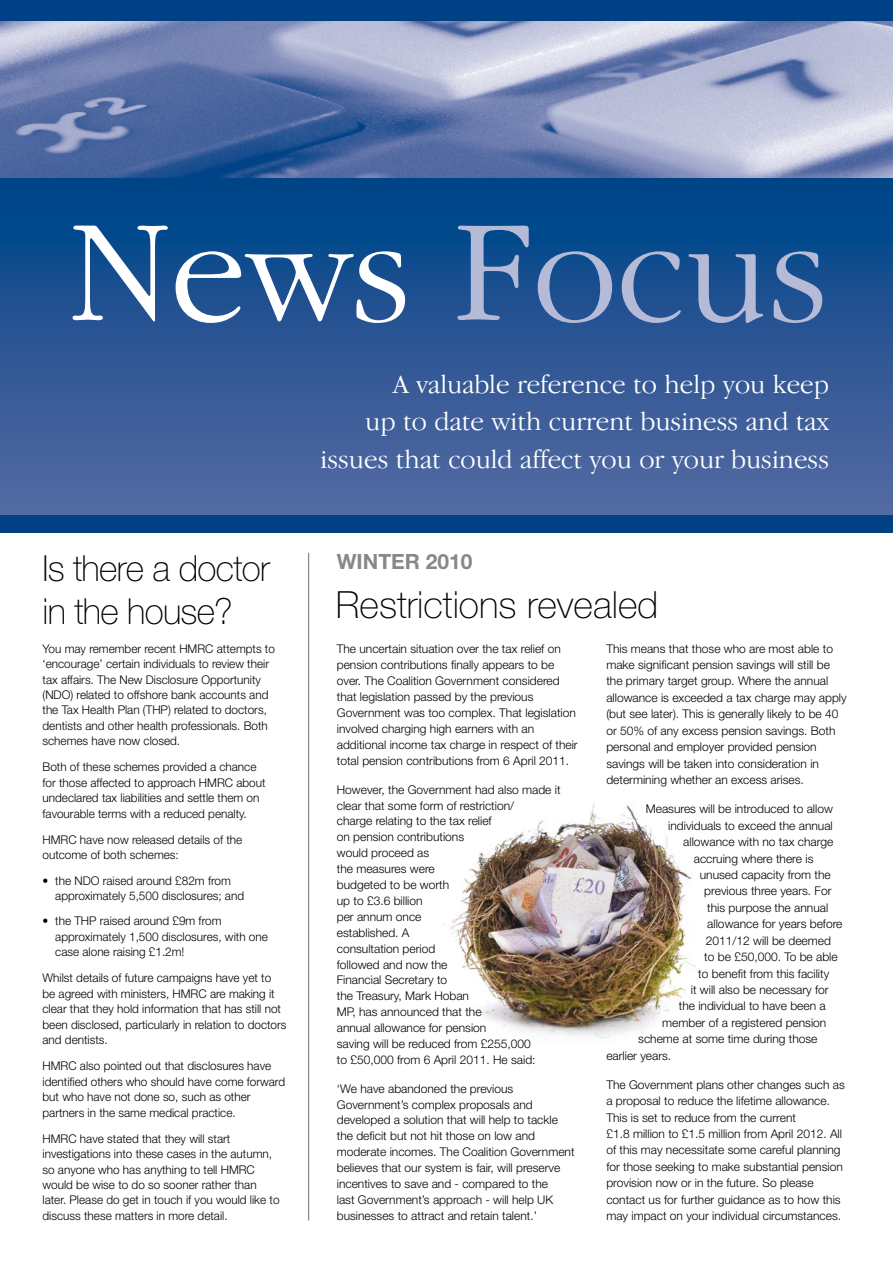
<style>
.page{position:relative;width:893px;height:1263px;background:#fff}
.page>*{position:absolute;margin:0;border:0;box-sizing:border-box;transform-origin:0 0}
.t1{font:300 150px "Garamond IT Cby BT";color:#b5bbd6}
.t2{font:100 37.5px "Helvetica Neue";color:#000}
.t3{font:100 36px/43.2px "Helvetica Neue";letter-spacing:-.02em;color:#000}
.t4{font:300 27px/37.5px "Garamond IT Cby BT";color:#fff;text-align:right}
.t5{font:700 21px "Helvetica Neue";color:#87888a}
.t6{font:300 12px/15.5px "Helvetica Neue";color:#000}
.s1{color:#fff}
</style>
<div class="page">
<img style="left:443px;top:802px;width:252px;height:236px">
<hr style="left:308px;top:553px;width:1px;height:667px;background:#707173">
<div style="left:0;top:151px;width:893px;height:367px;background:linear-gradient(to bottom,#004185,#586aa2)"></div>
<img style="left:0;top:20px;width:893px;height:157px">
<div style="left:0;top:515px;width:893px;height:17px;background:#004186"></div>
<div style="left:0;top:0;width:893px;height:20px;background:#004186"></div>
<h1 class="t1" style="left:68px;top:184px;width:762px"><span class="s1">News</span> Focus</h1>
<h3 class="t3" style="left:43px;top:547px;width:229px">Is there a doctor in the house?</h3>
<p class="t6" style="left:43px;top:640px;width:234px">You may remember recent HMRC attempts to ‘encourage’ certain individuals to review their tax affairs. The New Disclosure Opportunity (NDO) related to offshore bank accounts and the Tax Health Plan (THP) related to doctors, dentists and other health professionals. Both schemes have now closed.</p>
<p class="t6" style="left:43px;top:759px;width:225px">Both of these schemes provided a chance for those affected to approach HMRC about undeclared tax liabilities and settle them on favourable terms with a reduced penalty.</p>
<p class="t6" style="left:43px;top:832px;width:201px">HMRC have now released details of the outcome of both schemes:</p>
<p class="t6" style="left:55px;top:872px;width:190px;text-indent:-13px">• the NDO raised around £82m from approximately 5,500 disclosures; and</p>
<p class="t6" style="left:55px;top:913px;width:214px;text-indent:-13px">• the THP raised around £9m from approximately 1,500 disclosures, with one case alone raising £1.2m!</p>
<p class="t6" style="left:43px;top:970px;width:245px">Whilst details of future campaigns have yet to be agreed with ministers, HMRC are making it clear that they hold information that has still not been disclosed, particularly in relation to doctors and dentists.</p>
<p class="t6" style="left:43px;top:1058px;width:244px">HMRC also pointed out that disclosures have identified others who should have come forward but who have not done so, such as other partners in the same medical practice.</p>
<p class="t6" style="left:43px;top:1130px;width:239px">HMRC have stated that they will start investigations into these cases in the autumn, so anyone who has anything to tell HMRC would be wise to do so sooner rather than later. Please do get in touch if you would like to discuss these matters in more detail.</p>
<h3 class="t4" style="left:321px;top:365px;width:510px">A valuable reference to help you keep<br>up to date with current business and tax issues that could affect you or your business</h3>
<h3 class="t5" style="left:337px;top:549px;width:137px">WINTER 2010</h3>
<h2 class="t2" style="left:336px;top:584px;width:324px">Restrictions revealed</h2>
<p class="t6" style="left:337px;top:640px;width:242px;line-height:16px">The uncertain situation over the tax relief on pension contributions finally appears to be over. The Coalition Government considered that legislation passed by the previous Government was too complex. That legislation involved charging high earners with an additional income tax charge in respect of their total pension contributions from 6 April 2011.</p>
<p class="t6" style="left:337px;top:781px;width:225px;line-height:15.9px">However, the Government had also made it clear that some form of restriction/<br>charge relating to the tax relief<br>on pension contributions<br>would proceed as<br>the measures were<br>budgeted to be worth<br>up to £3.6 billion<br>per annum once<br>established. A<br>consultation period<br>followed and now the<br>Financial Secretary to<br>the Treasury, Mark Hoban<br>MP, has announced that the<br>annual allowance for pension<br>saving will be reduced from £255,000<br>to £50,000 from 6 April 2011. He said:</p>
<p class="t6" style="left:337px;top:1080px;width:239px;line-height:15.9px">‘We have abandoned the previous Government’s complex proposals and developed a solution that will help to tackle the deficit but not hit those on low and moderate incomes. The Coalition Government believes that our system is fair, will preserve incentives to save and - compared to the<br>last Government’s approach - will help UK businesses to attract and retain talent.’</p>
<p class="t6" style="left:606px;top:640px;width:242px;line-height:16.5px">This means that those who are most able to make significant pension savings will still be the primary target group. Where the annual allowance is exceeded a tax charge may apply (but see later). This is generally likely to be 40 or 50% of any excess pension savings. Both personal and employer provided pension savings will be taken into consideration in determining whether an excess arises.</p>
<p class="t6" style="left:646px;top:801px;width:189px">Measures will be introduced to allow</p>
<p class="t6" style="left:668px;top:817px;width:166px">individuals to exceed the annual</p>
<p class="t6" style="left:683px;top:834px;width:152px">allowance with no tax charge</p>
<p class="t6" style="left:694px;top:850px;width:121px">accruing where there is</p>
<p class="t6" style="left:700px;top:867px;width:132px">unused capacity from the</p>
<p class="t6" style="left:704px;top:883px;width:129px">previous three years. For</p>
<p class="t6" style="left:707px;top:899px;width:122px">this purpose the annual</p>
<p class="t6" style="left:707px;top:916px;width:137px">allowance for years before</p>
<p class="t6" style="left:706px;top:932px;width:127px">2011/12 will be deemed</p>
<p class="t6" style="left:704px;top:949px;width:135px">to be £50,000. To be able</p>
<p class="t6" style="left:698px;top:965px;width:132px">to benefit from this facility</p>
<p class="t6" style="left:691px;top:982px;width:139px">it will also be necessary for</p>
<p class="t6" style="left:679px;top:998px;width:148px">the individual to have been a</p>
<p class="t6" style="left:662px;top:1014px;width:166px">member of a registered pension</p>
<p class="t6" style="left:638px;top:1031px;width:181px">scheme at some time during those</p>
<p class="t6" style="left:606px;top:1047px;width:66px">earlier years.</p>
<p class="t6" style="left:606px;top:1076px;width:240px;line-height:16.4px">The Government plans other changes such as a proposal to reduce the lifetime allowance.<br>This is set to reduce from the current<br>£1.8 million to £1.5 million from April 2012. All of this may necessitate some careful planning for those seeking to make substantial pension provision now or in the future. So please contact us for further guidance as to how this may impact on your individual circumstances.</p>
</div>
